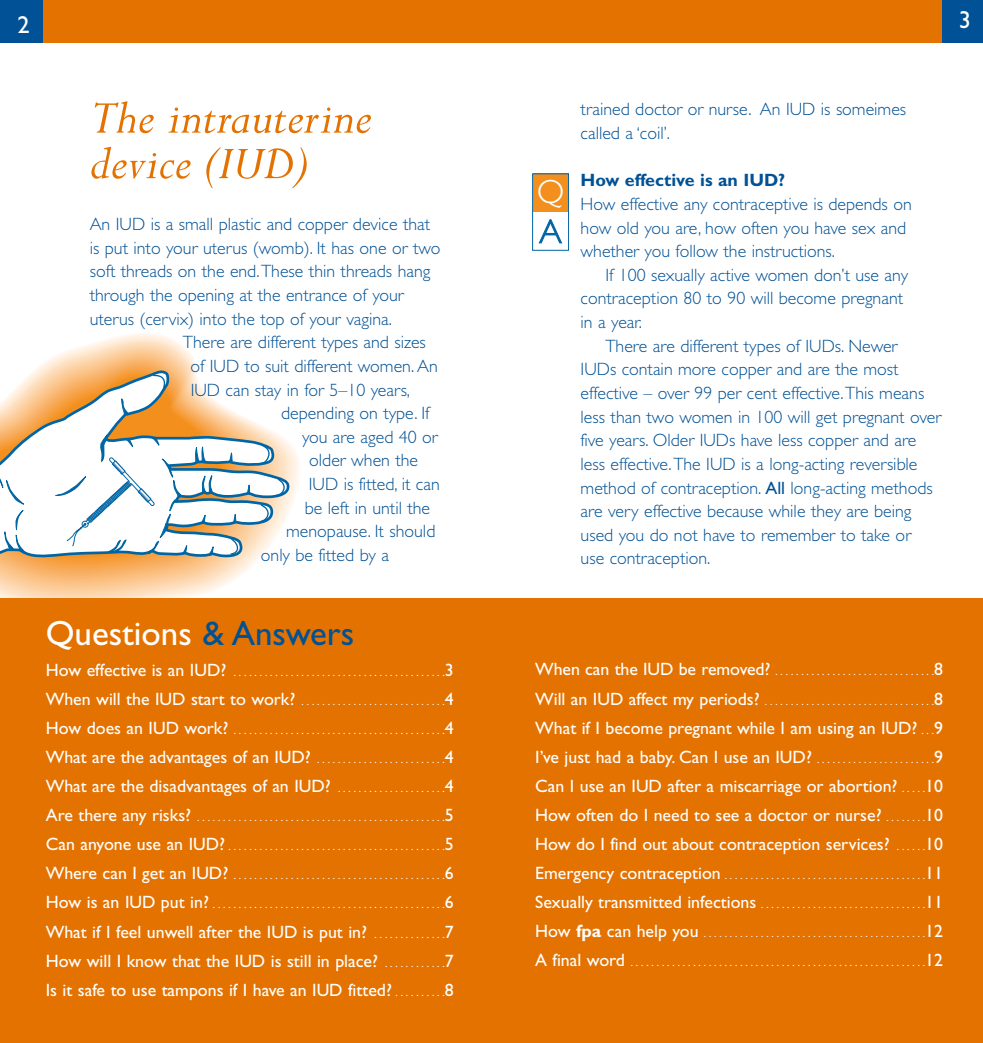
<style>
.page{position:relative;width:983px;height:1043px;background:#fff}
.page>*{position:absolute;margin:0;border:0;box-sizing:border-box;transform-origin:0 0}
.t1{font:italic 52.5px/45.5px "Perpetua";letter-spacing:.005em;color:#e47200}
.t2{font:35px "Gill Sans";color:#fff}
.t3{font:300 33.6px "Gill Sans";color:#fff}
.t4{font:24.5px "Gill Sans";color:#fff}
.t5{font:300 17.85px/23.6px "Gill Sans";color:#005195}
.t6{font:17.85px/29.1px "Gill Sans";color:#fff;text-align:justify}
.t7{font:700 17.85px "Gill Sans";color:#005195}
.t8{font:10.5px "Gill Sans";color:#fff}
.s1{color:#005195}
.s2{font-size:17.85px}
.s3{font-size:10.5px}
.s4{font-weight:400}
.s5{font-weight:700;font-size:17.85px}
</style>
<div class="page">
<svg style="left:34px;top:364px;width:162px;height:7px"></svg>
<svg style="left:0;top:371px;width:290px;height:208px"></svg>
<svg style="left:0;top:469px;width:27px;height:85px"></svg>
<svg style="left:55px;top:374px;width:230px;height:182px"></svg>
<div style="left:10px;top:0;width:973px;height:43px;background:#e47200"></div>
<div style="left:942px;top:0;width:41px;height:43px;background:#005195"></div>
<div style="left:0;top:0;width:43px;height:43px;background:#005195"></div>
<svg style="left:532px;top:173px;width:37px;height:77px"></svg>
<div style="left:0;top:598px;width:983px;height:444px;background:#e47200"></div>
<h3 class="t4" style="left:17px;top:16px;width:14px">2</h3>
<h3 class="t4" style="left:959px;top:11px;width:14px">3</h3>
<h1 class="t1" style="left:90px;top:101px;width:283px">The intrauterine device (IUD)</h1>
<p class="t5" style="left:90px;top:214px;width:342px">An IUD is a small plastic and copper device that</p>
<p class="t5" style="left:90px;top:238px;width:352px">is put into your uterus (womb). It has one or two</p>
<p class="t5" style="left:90px;top:261px;width:342px">soft threads on the end. These thin threads hang</p>
<p class="t5" style="left:90px;top:285px;width:316px">through the opening at the entrance of your</p>
<p class="t5" style="left:90px;top:309px;width:304px">uterus (cervix) into the top of your vagina.</p>
<p class="t5" style="left:183px;top:332px;width:244px">There are different types and sizes</p>
<p class="t5" style="left:190px;top:356px;width:249px">of IUD to suit different women. An</p>
<p class="t5" style="left:191px;top:379px;width:221px">IUD can stay in for 5–10 years,</p>
<p class="t5" style="left:281px;top:403px;width:150px">depending on type. If</p>
<p class="t5" style="left:302px;top:427px;width:137px">you are aged 40 or</p>
<p class="t5" style="left:309px;top:450px;width:110px">older when the</p>
<p class="t5" style="left:309px;top:474px;width:132px">IUD is fitted, it can</p>
<p class="t5" style="left:305px;top:498px;width:127px">be left in until the</p>
<p class="t5" style="left:286px;top:521px;width:151px">menopause. It should</p>
<p class="t5" style="left:261px;top:545px;width:130px">only be fitted by a</p>
<h2 class="t2" style="left:46px;top:620px;width:310px">Questions <span class="s1">&amp; Answers</span></h2>
<p class="t8" style="left:46px;top:669px;width:409px"><span class="s2">How effective is an IUD?</span> . . . . . . . . . . . . . . . . . . . . . . . . . . . . . . . . . . . . . . . . .<span class="s2">3</span></p>
<p class="t8" style="left:46px;top:698px;width:409px"><span class="s2">When will the IUD start to work?</span> . . . . . . . . . . . . . . . . . . . . . . . . . . . .<span class="s2">4</span></p>
<p class="t8" style="left:46px;top:727px;width:409px"><span class="s2">How does an IUD work?</span> . . . . . . . . . . . . . . . . . . . . . . . . . . . . . . . . . . . . . . . . .<span class="s2">4</span></p>
<p class="t6" style="left:46px;top:744px;width:409px">What are the advantages of an IUD? <span class="s3">. . . . . . . . . . . . . . . . . . . . . . . . .</span>4<br>What are the disadvantages of an IUD? <span class="s3">. . . . . . . . . . . . . . . . . . . . .</span>4</p>
<p class="t8" style="left:46px;top:814px;width:409px"><span class="s2">Are there any risks?</span> . . . . . . . . . . . . . . . . . . . . . . . . . . . . . . . . . . . . . . . . . . . . . . . .<span class="s2">5</span></p>
<p class="t8" style="left:46px;top:843px;width:409px"><span class="s2">Can anyone use an IUD?</span> . . . . . . . . . . . . . . . . . . . . . . . . . . . . . . . . . . . . . . . . . .<span class="s2">5</span></p>
<p class="t8" style="left:46px;top:872px;width:409px"><span class="s2">Where can I get an IUD?</span> . . . . . . . . . . . . . . . . . . . . . . . . . . . . . . . . . . . . . . . . .<span class="s2">6</span></p>
<p class="t8" style="left:46px;top:901px;width:409px"><span class="s2">How is an IUD put in?</span> . . . . . . . . . . . . . . . . . . . . . . . . . . . . . . . . . . . . . . . . . . . . .<span class="s2">6</span></p>
<p class="t6" style="left:46px;top:918px;width:409px">What if I feel unwell after the IUD is put in? <span class="s3">. . . . . . . . . . . . . .</span>7<br>How will I know that the IUD is still in place? <span class="s3">. . . . . . . . . . . .</span>7<br>Is it safe to use tampons if I have an IUD fitted? <span class="s3">. . . . . . . . . .</span>8</p>
<h3 class="t3" style="left:537px;top:180px;width:29px">Q</h3>
<p class="t5" style="left:581px;top:99px;width:327px">trained doctor or nurse. An IUD is someimes called a ‘coil’.</p>
<p class="t7" style="left:581px;top:174px;width:206px">How effective is an IUD?</p>
<p class="t5" style="left:581px;top:194px;width:333px">How effective any contraceptive is depends on how old you are, how often you have sex and whether you follow the instructions.</p>
<p class="t5" style="left:581px;top:265px;width:329px;text-indent:25px">If 100 sexually active women don’t use any contraception 80 to 90 will become pregnant in a year.</p>
<p class="t5" style="left:581px;top:336px;width:362px;text-indent:25px">There are different types of IUDs. Newer<br>IUDs contain more copper and are the most effective – over 99 per cent effective. This means less than two women in 100 will get pregnant over five years. Older IUDs have less copper and are less effective. The IUD is a long-acting reversible method of contraception. <span class="s4">All</span> long-acting methods are very effective because while they are being used you do not have to remember to take or<br>use contraception.</p>
<p class="t8" style="left:535px;top:668px;width:409px"><span class="s2">When can the IUD be removed?</span> . . . . . . . . . . . . . . . . . . . . . . . . . . . . . . .<span class="s2">8</span></p>
<p class="t8" style="left:535px;top:697px;width:409px"><span class="s2">Will an IUD affect my periods?</span> . . . . . . . . . . . . . . . . . . . . . . . . . . . . . . . . .<span class="s2">8</span></p>
<p class="t6" style="left:535px;top:715px;width:409px">What if I become pregnant while I am using an IUD? <span class="s3">. . .</span>9<br>I’ve just had a baby. Can I use an IUD? <span class="s3">. . . . . . . . . . . . . . . . . . . . . . .</span>9<br>Can I use an IUD after a miscarriage or abortion? <span class="s3">. . . . .</span>10<br>How often do I need to see a doctor or nurse? <span class="s3">. . . . . . . .</span>10<br>How do I find out about contraception services? <span class="s3">. . . . . .</span>10</p>
<p class="t8" style="left:535px;top:871px;width:409px"><span class="s2">Emergency contraception</span> . . . . . . . . . . . . . . . . . . . . . . . . . . . . . . . . . . . . . . .<span class="s2">11</span></p>
<p class="t8" style="left:535px;top:900px;width:409px"><span class="s2">Sexually transmitted infections</span> . . . . . . . . . . . . . . . . . . . . . . . . . . . . . . . .<span class="s2">11</span></p>
<p class="t8" style="left:535px;top:929px;width:409px"><span class="s2">How</span> <span class="s5">fpa</span> <span class="s2">can help you</span> . . . . . . . . . . . . . . . . . . . . . . . . . . . . . . . . . . . . . . . . . . .<span class="s2">12</span></p>
<p class="t8" style="left:535px;top:958px;width:409px"><span class="s2">A final word</span> . . . . . . . . . . . . . . . . . . . . . . . . . . . . . . . . . . . . . . . . . . . . . . . . . . . . . . . . .<span class="s2">12</span></p>
</div>
